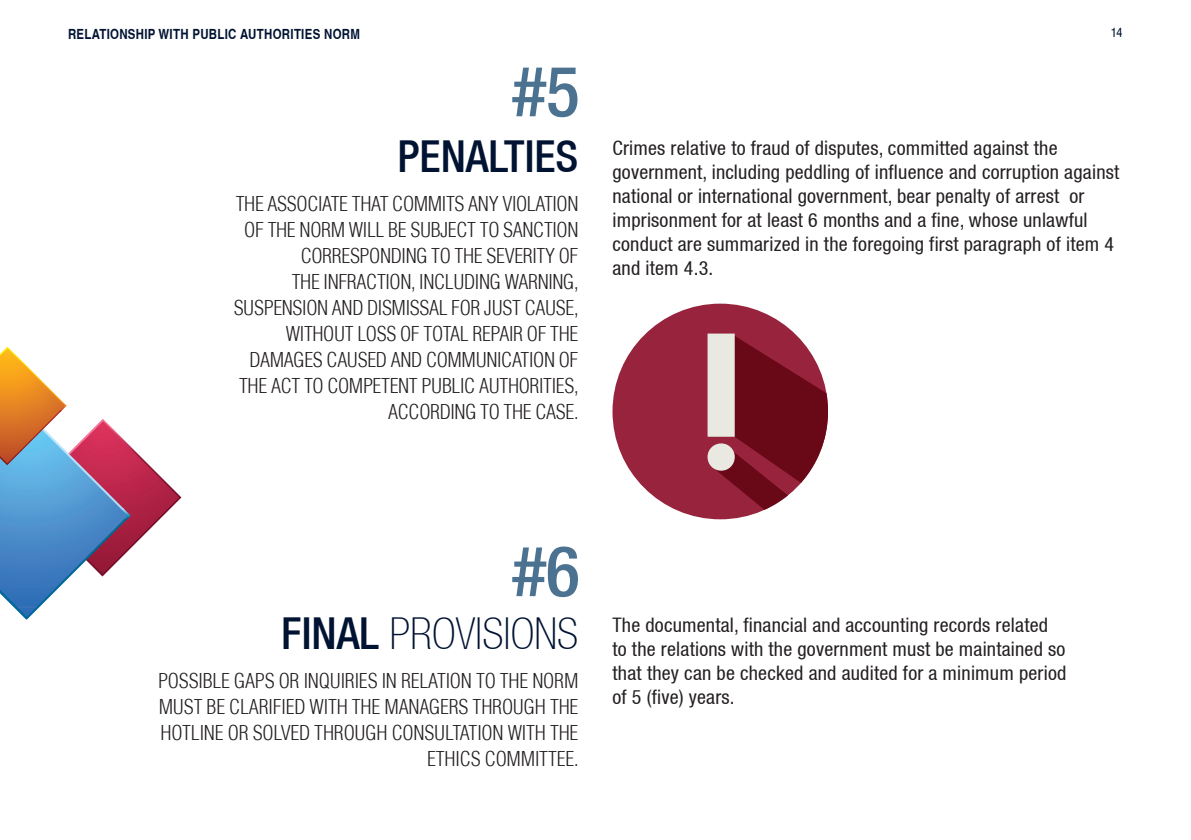
<style>
.page{position:relative;width:1191px;height:840px;background:#fff}
.page>*{position:absolute;margin:0;border:0;box-sizing:border-box;transform-origin:0 0}
.t1{font:500 condensed 70px "Helvetica 67";color:#4b7290}
.t2{font:100 condensed 44px "Helvetica 37";color:#001332}
.t3{font:500 condensed 44px "Helvetica 67";color:#001332}
.t4{font:condensed 20px/24px "Helvetica 57";letter-spacing:.01em;color:#231f20}
.t5{font:300 condensed 20px/26px "Helvetica";letter-spacing:-.02em;color:#231f20;text-align:right}
.t6{font:700 condensed 14px "Helvetica";letter-spacing:.02em;color:#001332}
.t7{font:100 condensed 14px "Helvetica";color:#001332}
.s1{font-family:"Helvetica 67";font-weight:500}
</style>
<div class="page">
<div style="left:612px;top:303px;width:216px;height:216px;background:#97233d;border-radius:50%"></div>
<svg style="left:707px;top:333px;width:121px;height:176px"></svg>
<svg style="left:0;top:346px;width:181px;height:273px"></svg>
<p class="t6" style="left:68px;top:25px;width:293px">RELATIONSHIP WITH PUBLIC AUTHORITIES NORM</p>
<p class="t7" style="left:1111px;top:27px;width:14px">14</p>
<h1 class="t1" style="left:512px;top:50px;width:69px">#5</h1>
<h2 class="t3" style="left:397px;top:130px;width:182px">PENALTIES</h2>
<p class="t5" style="left:234px;top:190px;width:346px">THE ASSOCIATE THAT COMMITS ANY VIOLATION OF THE NORM WILL BE SUBJECT TO SANCTION CORRESPONDING TO THE SEVERITY OF<br>THE INFRACTION, INCLUDING WARNING, SUSPENSION AND DISMISSAL FOR JUST CAUSE, WITHOUT LOSS OF TOTAL REPAIR OF THE DAMAGES CAUSED AND COMMUNICATION OF THE ACT TO COMPETENT PUBLIC AUTHORITIES, ACCORDING TO THE CASE.</p>
<p class="t4" style="left:612px;top:135px;width:508px">Crimes relative to fraud of disputes, committed against the government, including peddling of influence and corruption against national or international government, bear penalty of arrest or imprisonment for at least 6 months and a fine, whose unlawful conduct are summarized in the foregoing first paragraph of item 4 and item 4.3.</p>
<h1 class="t1" style="left:512px;top:529px;width:69px">#6</h1>
<h2 class="t2" style="left:281px;top:608px;width:299px"><span class="s1">FINAL</span> PROVISIONS</h2>
<p class="t5" style="left:158px;top:667px;width:422px">POSSIBLE GAPS OR INQUIRIES IN RELATION TO THE NORM MUST BE CLARIFIED WITH THE MANAGERS THROUGH THE HOTLINE OR SOLVED THROUGH CONSULTATION WITH THE ETHICS COMMITTEE.</p>
<p class="t4" style="left:612px;top:612px;width:455px">The documental, financial and accounting records related to the relations with the government must be maintained so that they can be checked and audited for a minimum period of 5 (five) years.</p>
</div>
